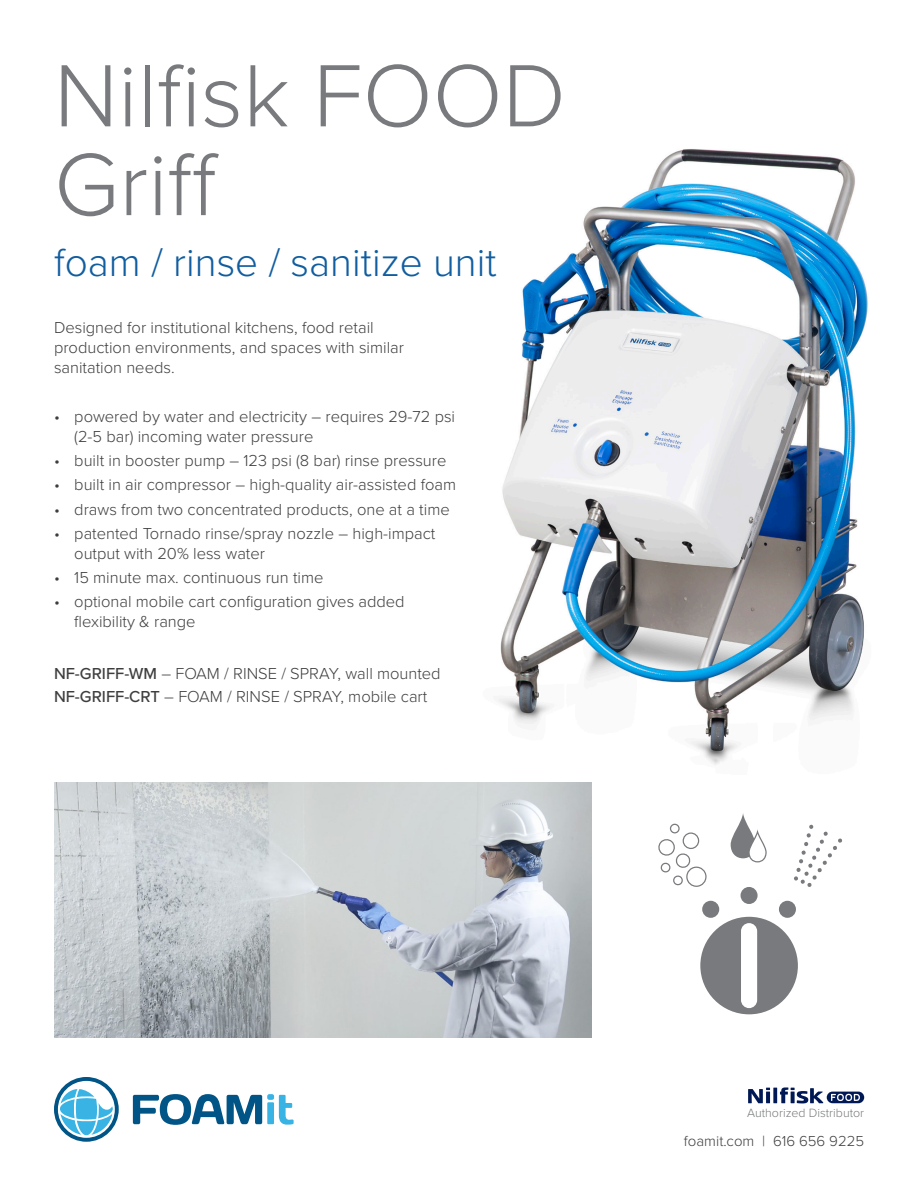
<style>
.page{position:relative;width:918px;height:1188px;background:#fff}
.page>*{position:absolute;margin:0;border:0;box-sizing:border-box;transform-origin:0 0}
.t1{font:300 91.5px/88.8px "Proxima Nova";color:#787a7d}
.t2{font:300 40.5px "Proxima Nova";color:#105da0}
.t3{font:300 16.5px/19.8px "Proxima Nova";color:#3e3e3f}
.t4{font:300 15px "Proxima Nova";color:#3e3e3f}
.t5{font:300 12.45px "Proxima Nova";color:#787a7d}
.s1{font-weight:500}
</style>
<div class="page">
<svg style="left:54px;top:1077px;width:65px;height:65px"></svg>
<svg style="left:133px;top:1094px;width:161px;height:31px"></svg>
<svg style="left:773px;top:1088px;width:4px;height:15px"></svg>
<svg style="left:748px;top:1088px;width:22px;height:15px"></svg>
<svg style="left:780px;top:1087px;width:44px;height:16px"></svg>
<div style="left:827px;top:1092px;width:37px;height:11px;background:#001954;border-radius:6px"></div>
<svg style="left:831px;top:1094px;width:29px;height:7px"></svg>
<img style="left:498px;top:149px;width:370px;height:616px">
<svg style="left:700px;top:917px;width:98px;height:97px"></svg>
<div style="left:702px;top:901px;width:17px;height:17px;background:#787a7d;border-radius:50%"></div>
<div style="left:741px;top:887px;width:17px;height:17px;background:#787a7d;border-radius:50%"></div>
<div style="left:779px;top:901px;width:17px;height:17px;background:#787a7d;border-radius:50%"></div>
<div style="left:686px;top:866px;width:21px;height:21px;border:1px solid #787a7d;border-radius:50%"></div>
<div style="left:682px;top:832px;width:17px;height:17px;border:1px solid #787a7d;border-radius:50%"></div>
<div style="left:670px;top:824px;width:10px;height:10px;border:1px solid #787a7d;border-radius:50%"></div>
<svg style="left:658px;top:837px;width:33px;height:49px"></svg>
<svg style="left:794px;top:825px;width:48px;height:62px"></svg>
<svg style="left:731px;top:813px;width:36px;height:49px"></svg>
<img style="left:54px;top:782px;width:538px;height:255px">
<p class="t1" style="left:54px;top:46px;width:513px">Nilfisk FOOD<br>Griff</p>
<p class="t2" style="left:54px;top:233px;width:444px">foam / rinse / sanitize unit</p>
<p class="t3" style="left:54px;top:317px;width:352px">Designed for institutional kitchens, food retail production environments, and spaces with similar sanitation needs.</p>
<p class="t3" style="left:74px;top:406px;width:382px;text-indent:-20px">• powered by water and electricity – requires 29-72 psi (2-5 bar) incoming water pressure</p>
<p class="t3" style="left:54px;top:450px;width:394px">• built in booster pump – 123 psi (8 bar) rinse pressure</p>
<p class="t3" style="left:54px;top:474px;width:404px">• built in air compressor – high-quality air-assisted foam</p>
<p class="t3" style="left:54px;top:498px;width:397px">• draws from two concentrated products, one at a time</p>
<p class="t3" style="left:74px;top:523px;width:363px;text-indent:-20px">• patented Tornado rinse/spray nozzle – high-impact output with 20% less water</p>
<p class="t3" style="left:54px;top:567px;width:271px">• 15 minute max. continuous run time</p>
<p class="t3" style="left:74px;top:591px;width:332px;text-indent:-20px">• optional mobile cart configuration gives added flexibility &amp; range</p>
<p class="t3" style="left:54px;top:663px;width:388px"><span class="s1">NF-GRIFF-WM</span> – FOAM / RINSE / SPRAY, wall mounted</p>
<p class="t3" style="left:54px;top:686px;width:375px"><span class="s1">NF-GRIFF-CRT</span> – FOAM / RINSE / SPRAY, mobile cart</p>
<p class="t5" style="left:747px;top:1104px;width:119px">Authorized Distributor</p>
<p class="t4" style="left:684px;top:1130px;width:182px">foamit.com | 616 656 9225</p>
</div>
